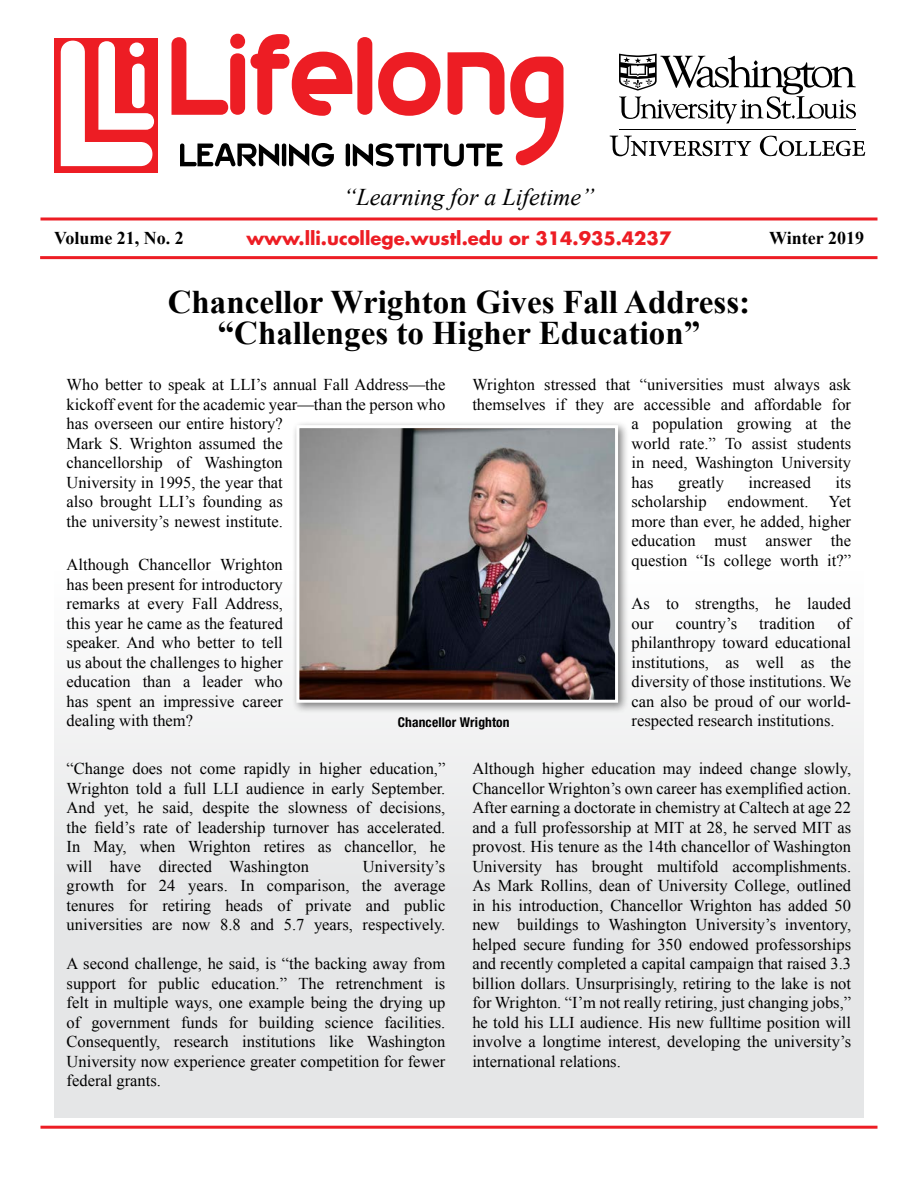
<style>
.page{position:relative;width:918px;height:1188px;background:#fff}
.page>*{position:absolute;margin:0;border:0;box-sizing:border-box;transform-origin:0 0}
.t1{font:700 33px/31.5px "Times New Roman";color:#000;text-align:center}
.t2{font:italic 24px "Times New Roman";color:#000}
.t3{font:700 18px "Futura";color:#ed1d24}
.t4{font:700 18px "Times New Roman";color:#000}
.t5{font:16.5px/19.5px "Times New Roman";color:#000;text-align:justify}
.t6{font:700 condensed 13.5px "Helvetica Neue";letter-spacing:.01em;color:#000}
</style>
<div class="page">
<div style="left:54px;top:572px;width:810px;height:546px;background:linear-gradient(to bottom,#fafafa,#dfe0e1)"></div>
<hr style="left:40px;top:218px;width:837px;height:2px;background:#ed1d24">
<div style="left:54px;top:38px;width:104px;height:134px;background:#ed1d24"></div>
<svg style="left:61px;top:41px;width:93px;height:125px"></svg>
<div style="left:130px;top:43px;width:14px;height:14px;background:#fff;border-radius:50%"></div>
<svg style="left:172px;top:34px;width:392px;height:133px"></svg>
<hr style="left:619px;top:129px;width:237px;height:1px;background:#000">
<svg style="left:619px;top:54px;width:237px;height:70px"></svg>
<svg style="left:610px;top:136px;width:141px;height:20px"></svg>
<svg style="left:760px;top:136px;width:105px;height:20px"></svg>
<hr style="left:40px;top:1126px;width:837px;height:3px;background:#ed1d24">
<hr style="left:40px;top:256px;width:838px;height:3px;background:#ed1d24">
<div style="left:291px;top:420px;width:338px;height:294px;background:#000;opacity:.5"></div>
<img style="left:300px;top:429px;width:314px;height:270px">
<div style="left:296px;top:425px;width:322px;height:278px;border:3px solid #fff"></div>
<p class="t2" style="left:343px;top:181px;width:253px">“Learning for a Lifetime”</p>
<p class="t4" style="left:54px;top:226px;width:131px">Volume 21, No. 2</p>
<p class="t3" style="left:246px;top:226px;width:426px">www.lli.ucollege.wustl.edu or 314.935.4237</p>
<p class="t4" style="left:769px;top:226px;width:96px">Winter 2019</p>
<p class="t1" style="left:168px;top:285px;width:584px">Chancellor Wrighton Gives Fall Address: “Challenges to Higher Education”</p>
<p class="t5" style="left:67px;top:375px;width:380px;text-align:left">Who better to speak at LLI’s annual Fall Address—the kickoff event for the academic year—than the person who has overseen our entire history?<br>Mark S. Wrighton assumed the<br>chancellorship of Washington<br>University in 1995, the year that<br>also brought LLI’s founding as<br>the university’s newest institute.</p>
<p class="t5" style="left:67px;top:555px;width:218px">Although Chancellor Wrighton has been present for introductory remarks at every Fall Address, this year he came as the featured speaker. And who better to tell us about the challenges to higher education than a leader who has spent an impressive career dealing with them?</p>
<p class="t5" style="left:67px;top:759px;width:380px">“Change does not come rapidly in higher education,” Wrighton told a full LLI audience in early September.<br>And yet, he said, despite the slowness of decisions, the field’s rate of leadership turnover has accelerated.<br>In May, when Wrighton retires as chancellor, he will have directed Washington</p>
<p class="t5" style="left:472px;top:375px;width:380px">Wrighton stressed that “universities must always ask</p>
<p class="t5" style="left:472px;top:394px;width:380px">themselves if they are accessible and affordable for</p>
<p class="t5" style="left:632px;top:414px;width:221px">a population growing at the</p>
<p class="t5" style="left:632px;top:433px;width:221px">world rate.” To assist students</p>
<p class="t5" style="left:632px;top:453px;width:221px">in need, Washington University</p>
<p class="t5" style="left:632px;top:472px;width:23px">has</p>
<p class="t5" style="left:678px;top:472px;width:47px">greatly</p>
<p class="t5" style="left:749px;top:472px;width:64px">increased</p>
<p class="t5" style="left:836px;top:472px;width:17px">its</p>
<p class="t5" style="left:632px;top:492px;width:77px">scholarship</p>
<p class="t5" style="left:632px;top:492px;width:221px;text-indent:96px">endowment. Yet more than ever, he added, higher education must answer the question “Is college worth it?”</p>
<p class="t5" style="left:632px;top:594px;width:221px">As to strengths, he lauded our</p>
<p class="t5" style="left:676px;top:613px;width:63px">country’s</p>
<p class="t5" style="left:759px;top:613px;width:57px">tradition</p>
<p class="t5" style="left:632px;top:613px;width:221px;text-indent:206px">of philanthropy toward educational institutions, as well as the diversity of those institutions. We can also be proud of our world&shy;respected research institutions.</p>
<p class="t5" style="left:472px;top:759px;width:380px">Although higher education may indeed change slowly, Chancellor Wrighton’s own career has exemplified action.<br>After earning a doctorate in chemistry at Caltech at age 22 and a full professorship at MIT at 28, he served MIT as provost. His tenure as the 14th chancellor of Washington University has brought multifold accomplishments.<br>As Mark Rollins, dean of University College, outlined in his introduction, Chancellor Wrighton has added 50 new buildings to Washington University’s inventory, helped secure funding for 350 endowed professorships and recently completed a capital campaign that raised 3.3 billion dollars. Unsurprisingly, retiring to the lake is not for Wrighton. “I’m not really retiring, just changing jobs,” he told his LLI audience. His new fulltime position will involve a longtime interest, developing the university’s international relations.</p>
<p class="t6" style="left:398px;top:714px;width:113px">Chancellor Wrighton</p>
<p class="t5" style="left:67px;top:856px;width:380px;text-indent:296px">University’s growth for 24 years. In comparison, the average tenures for retiring heads of private and public universities are now 8.8 and 5.7 years, respectively.</p>
<p class="t5" style="left:67px;top:954px;width:380px">A second challenge, he said, is “the backing away from support for public education.” The retrenchment is felt in multiple ways, one example being the drying up of government funds for building science facilities.<br>Consequently, research institutions like Washington University now experience greater competition for fewer federal grants.</p>
</div>
